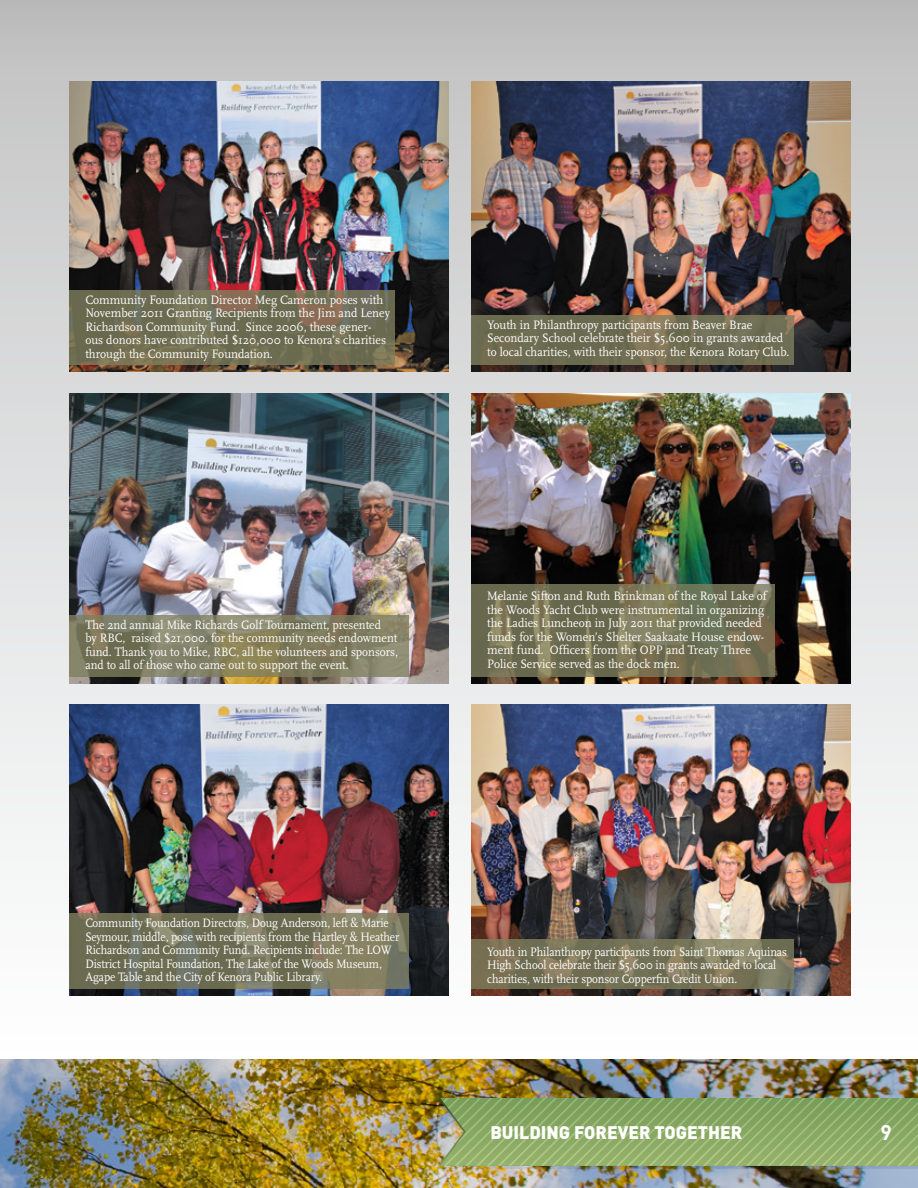
<style>
.page{position:relative;width:918px;height:1188px;background:#fff}
.page>*{position:absolute;margin:0;border:0;box-sizing:border-box;transform-origin:0 0}
.t1{font:700 21px "DIN";color:#fff}
.t2{font:900 18px "DIN";color:#fff}
.t3{font:12.75px/13.5px "Scala";color:#fff;scale:.94 1}
.t4{font:12.75px/13.5px "Scala";color:#fff;scale:.9 1}
.t5{font:12.75px/13.5px "Scala";color:#fff;scale:.92 1}
</style>
<div class="page">
<div style="left:0;top:0;width:918px;height:1054px;background:linear-gradient(to bottom,#c0c1c1,#fdfdfd)"></div>
<img style="left:0;top:1059px;width:918px;height:129px">
<svg style="left:438px;top:1098px;width:480px;height:70px;background:#8daa69"></svg>
<div style="left:0;top:1053px;width:918px;height:6px;background:#fff"></div>
<img style="left:69px;top:81px;width:379px;height:291px">
<img style="left:69px;top:393px;width:379px;height:291px">
<img style="left:69px;top:705px;width:379px;height:291px">
<img style="left:471px;top:81px;width:379px;height:291px">
<img style="left:471px;top:393px;width:379px;height:291px">
<img style="left:471px;top:705px;width:379px;height:291px">
<svg style="left:70px;top:290px;width:325px;height:74px;background:#716e53"></svg>
<svg style="left:471px;top:315px;width:323px;height:49px;background:#706e53"></svg>
<svg style="left:471px;top:584px;width:304px;height:93px;background:#727153"></svg>
<svg style="left:70px;top:615px;width:339px;height:62px;background:#817f62"></svg>
<svg style="left:70px;top:913px;width:339px;height:76px;background:#74745a"></svg>
<svg style="left:471px;top:939px;width:323px;height:50px;background:#7a7659"></svg>
<p class="t3" style="left:85px;top:293px;width:326px">Community Foundation Director Meg Cameron poses with November 2011 Granting Recipients from the Jim and Leney Richardson Community Fund. Since 2006, these gener&shy;ous donors have contributed $120,000 to Kenora’s charities through the Community Foundation.</p>
<p class="t3" style="left:487px;top:318px;width:323px">Youth in Philanthropy participants from Beaver Brae<br>Secondary School celebrate their $5,600 in grants awarded to local charities, with their sponsor, the Kenora Rotary Club.</p>
<p class="t5" style="left:85px;top:618px;width:342px">The 2nd annual Mike Richards Golf Tournament, presented<br>by RBC, raised $21,000. for the community needs endowment fund. Thank you to Mike, RBC, all the volunteers and sponsors, and to all of those who came out to support the event.</p>
<p class="t3" style="left:487px;top:590px;width:299px">Melanie Sifton and Ruth Brinkman of the Royal Lake of the Woods Yacht Club were instrumental in organizing the Ladies Luncheon in July 2011 that provided needed funds for the Women’s Shelter Saakaate House endow&shy;ment fund. Officers from the OPP and Treaty Three Police Service served as the dock men.</p>
<p class="t4" style="left:85px;top:917px;width:350px">Community Foundation Directors, Doug Anderson, left &amp; Marie Seymour, middle, pose with recipients from the Hartley &amp; Heather Richardson and Community Fund. Recipients include: The LOW District Hospital Foundation, The Lake of the Woods Museum, Agape Table and the City of Kenora Public Library.</p>
<p class="t4" style="left:487px;top:945px;width:334px">Youth in Philanthropy participants from Saint Thomas Aquinas<br>High School celebrate their $5,600 in grants awarded to local charities, with their sponsor Copperfin Credit Union.</p>
<h2 class="t2" style="left:490px;top:1121px;width:254px">BUILDING FOREVER TOGETHER</h2>
<h1 class="t1" style="left:880px;top:1119px;width:13px">9</h1>
</div>
